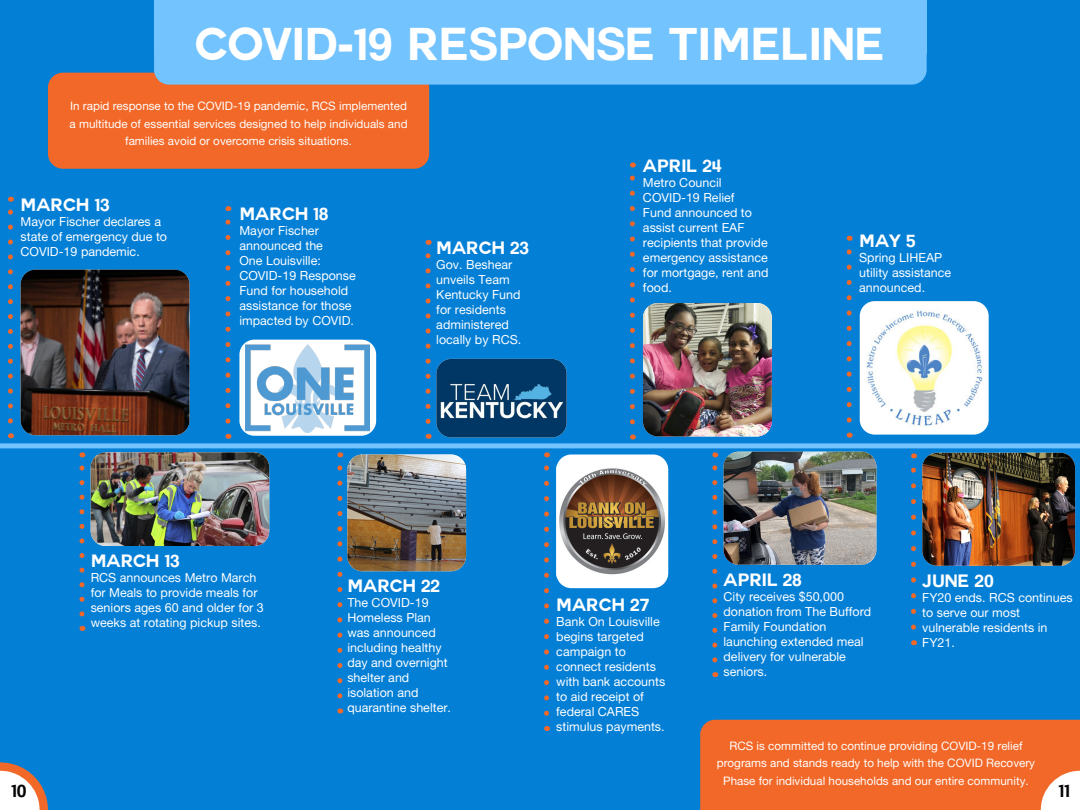
<style>
.page{position:relative;width:1080px;height:810px;background:#047fd6}
.page>*{position:absolute;margin:0;border:0;box-sizing:border-box;transform-origin:0 0}
.t1{font:700 45px "Couture";color:#fff}
.t2{font:700 17.5px "Couture";color:#fff}
.t3{font:700 17.5px "Couture";color:#040503}
.t4{font:12.5px/15px "Alte Haas Grotesk";color:#fff}
.t5{font:11.62px/17.5px "Alte Haas Grotesk";color:#fff;text-align:center}
.s1{font-family:"Arial";font-weight:900}
</style>
<div class="page">
<div style="left:48px;top:73px;width:381px;height:96px;background:#f26828;border-radius:15px"></div>
<svg style="left:0;top:762px;width:48px;height:48px"></svg>
<div style="left:154px;top:0;width:773px;height:53px;background:#72c3fe"></div>
<div style="left:154px;top:27px;width:773px;height:58px;background:#72c3fe;border-radius:15px"></div>
<div style="left:700px;top:720px;width:380px;height:90px;background:#f26828"></div>
<img style="left:21px;top:270px;width:169px;height:165px">
<svg style="left:8px;top:197px;width:5px;height:224px"></svg>
<svg style="left:79px;top:452px;width:5px;height:162px"></svg>
<svg style="left:225px;top:206px;width:5px;height:215px"></svg>
<div style="left:0;top:443px;width:1080px;height:5px;background:#72c3fe"></div>
<svg style="left:426px;top:240px;width:5px;height:181px"></svg>
<svg style="left:630px;top:163px;width:5px;height:259px"></svg>
<svg style="left:337px;top:452px;width:5px;height:244px"></svg>
<svg style="left:544px;top:452px;width:5px;height:261px"></svg>
<svg style="left:712px;top:452px;width:5px;height:208px"></svg>
<div style="left:239px;top:340px;width:137px;height:96px;background:#fff;border-radius:15px"></div>
<img style="left:245px;top:345px;width:125px;height:87px">
<img style="left:436px;top:359px;width:131px;height:79px">
<img style="left:643px;top:303px;width:129px;height:133px">
<img style="left:91px;top:452px;width:178px;height:94px">
<img style="left:347px;top:455px;width:119px;height:116px">
<div style="left:556px;top:455px;width:112px;height:133px;background:#fff;border-radius:15px"></div>
<img style="left:556px;top:465px;width:112px;height:112px">
<img style="left:724px;top:452px;width:152px;height:113px">
<svg style="left:847px;top:236px;width:5px;height:184px"></svg>
<div style="left:860px;top:301px;width:129px;height:134px;background:#fff;border-radius:15px"></div>
<img style="left:866px;top:310px;width:117px;height:116px">
<svg style="left:911px;top:467px;width:5px;height:160px"></svg>
<img style="left:922px;top:453px;width:153px;height:113px">
<p class="t1" style="left:195px;top:23px;width:691px">COVID<span class="s1">-</span>19 RESPONSE TIMELINE</p>
<p class="t5" style="left:70px;top:97px;width:340px">In rapid response to the COVID-19 pandemic, RCS implemented a multitude of essential services designed to help individuals and families avoid or overcome crisis situations.</p>
<p class="t2" style="left:21px;top:197px;width:91px">MARCH 13</p>
<p class="t4" style="left:21px;top:214px;width:148px">Mayor Fischer declares a state of emergency due to<br>COVID-19 pandemic.</p>
<p class="t2" style="left:239px;top:205px;width:91px">MARCH 18</p>
<p class="t4" style="left:239px;top:223px;width:118px">Mayor Fischer announced the<br>One Louisville:<br>COVID-19 Response<br>Fund for household assistance for those impacted by COVID.</p>
<p class="t2" style="left:436px;top:240px;width:94px">MARCH 23</p>
<p class="t4" style="left:436px;top:257px;width:86px">Gov. Beshear unveils Team<br>Kentucky Fund for residents administered locally by RCS.</p>
<p class="t2" style="left:643px;top:158px;width:80px">APRIL 24</p>
<p class="t4" style="left:643px;top:175px;width:127px">Metro Council<br>COVID-19 Relief<br>Fund announced to assist current EAF recipients that provide emergency assistance for mortgage, rent and food.</p>
<p class="t2" style="left:859px;top:233px;width:58px">MAY 5</p>
<p class="t4" style="left:859px;top:250px;width:94px">Spring LIHEAP utility assistance announced.</p>
<p class="t3" style="left:11px;top:783px;width:17px">10</p>
<p class="t2" style="left:91px;top:553px;width:91px">MARCH 13</p>
<p class="t4" style="left:91px;top:570px;width:175px">RCS announces Metro March for Meals to provide meals for seniors ages 60 and older for 3 weeks at rotating pickup sites.</p>
<p class="t2" style="left:347px;top:577px;width:94px">MARCH 22</p>
<p class="t4" style="left:347px;top:595px;width:105px">The COVID-19<br>Homeless Plan was announced including healthy day and overnight shelter and isolation and quarantine shelter.</p>
<p class="t2" style="left:556px;top:596px;width:95px">MARCH 27</p>
<p class="t4" style="left:556px;top:613px;width:111px">Bank On Louisville begins targeted campaign to connect residents with bank accounts to aid receipt of federal CARES stimulus payments.</p>
<p class="t2" style="left:724px;top:572px;width:80px">APRIL 28</p>
<p class="t4" style="left:724px;top:589px;width:149px">City receives $50,000 donation from The Bufford<br>Family Foundation launching extended meal delivery for vulnerable seniors.</p>
<p class="t2" style="left:922px;top:573px;width:73px">JUNE 20</p>
<p class="t4" style="left:922px;top:590px;width:152px">FY20 ends. RCS continues to serve our most vulnerable residents in<br>FY21.</p>
<p class="t5" style="left:717px;top:737px;width:320px">RCS is committed to continue providing COVID-19 relief programs and stands ready to help with the COVID Recovery<br>Phase for individual households and our entire community.</p>
<p class="t3" style="left:1058px;top:783px;width:13px">11</p>
</div>
